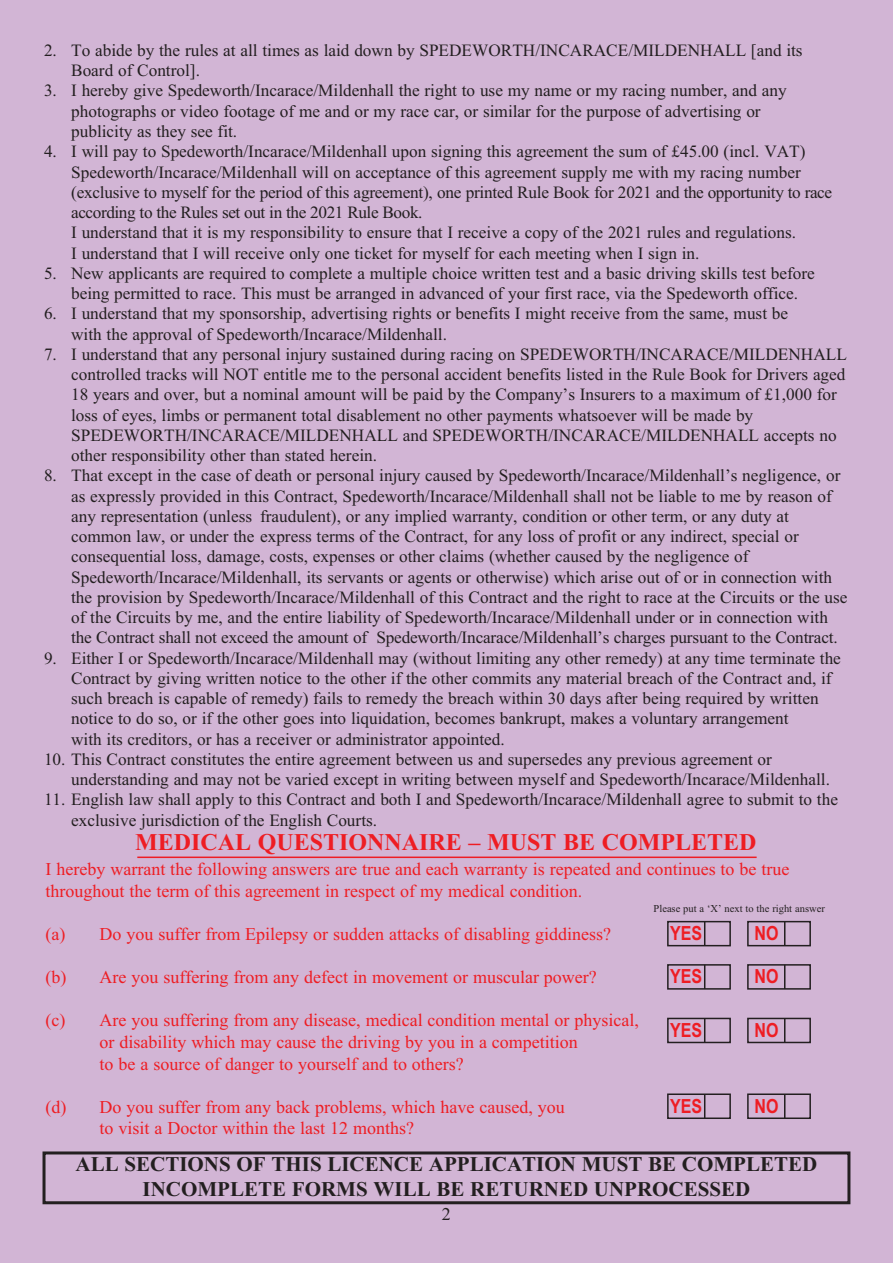
<style>
.page{position:relative;width:893px;height:1263px;background:#d2b5d5}
.page>*{position:absolute;margin:0;border:0;box-sizing:border-box;transform-origin:0 0}
.t1{font:700 24px "Times New Roman";color:#ee1d23}
.t2{font:700 21px/25.2px "Times New Roman";color:#231f20;text-align:center}
.t3{font:700 19.5px "Arial Narrow";color:#ee1d23}
.t4{font:18px/21.6px "Times New Roman";color:#ee1d23}
.t5{font:18px "Times New Roman";color:#231f20}
.t6{font:17.25px/20.2px "Times New Roman";color:#231f20}
.t7{font:10.5px "Times New Roman";color:#231f20}
</style>
<div class="page">
<div style="left:667px;top:921px;width:64px;height:25px;border:2px solid #231f20"></div>
<svg style="left:704px;top:921px;width:1px;height:25px"></svg>
<div style="left:747px;top:921px;width:64px;height:25px;border:2px solid #231f20"></div>
<svg style="left:784px;top:921px;width:1px;height:25px"></svg>
<div style="left:667px;top:964px;width:64px;height:26px;border:2px solid #231f20"></div>
<svg style="left:704px;top:965px;width:1px;height:24px"></svg>
<div style="left:747px;top:964px;width:64px;height:26px;border:2px solid #231f20"></div>
<svg style="left:784px;top:965px;width:1px;height:24px"></svg>
<div style="left:667px;top:1018px;width:64px;height:25px;border:2px solid #231f20"></div>
<svg style="left:704px;top:1018px;width:1px;height:24px"></svg>
<div style="left:747px;top:1018px;width:64px;height:25px;border:2px solid #231f20"></div>
<svg style="left:784px;top:1018px;width:1px;height:24px"></svg>
<div style="left:667px;top:1093px;width:64px;height:26px;border:2px solid #231f20"></div>
<svg style="left:704px;top:1094px;width:1px;height:24px"></svg>
<div style="left:747px;top:1093px;width:64px;height:26px;border:2px solid #231f20"></div>
<svg style="left:784px;top:1094px;width:1px;height:24px"></svg>
<hr style="left:137px;top:856px;width:620px;height:2px;background:#ee1d23">
<div style="left:43px;top:1151px;width:807px;height:53px;border:3px solid #231f20"></div>
<p class="t6" style="left:71px;top:42px;width:733px;text-indent:-27px">2. To abide by the rules at all times as laid down by SPEDEWORTH/INCARACE/MILDENHALL [and its<br>Board of Control].</p>
<p class="t6" style="left:71px;top:82px;width:717px;text-indent:-27px">3. I hereby give Spedeworth/Incarace/Mildenhall the right to use my name or my racing number, and any photographs or video footage of me and or my race car, or similar for the purpose of advertising or publicity as they see fit.</p>
<p class="t6" style="left:71px;top:143px;width:762px;text-indent:-27px">4. I will pay to Spedeworth/Incarace/Mildenhall upon signing this agreement the sum of £45.00 (incl. VAT)<br>Spedeworth/Incarace/Mildenhall will on acceptance of this agreement supply me with my racing number (exclusive to myself for the period of this agreement), one printed Rule Book for 2021 and the opportunity to race according to the Rules set out in the 2021 Rule Book.<br>I understand that it is my responsibility to ensure that I receive a copy of the 2021 rules and regulations.<br>I understand that I will receive only one ticket for myself for each meeting when I sign in.</p>
<p class="t6" style="left:44px;top:264px;width:772px;text-align:center">5. New applicants are required to complete a multiple choice written test and a basic driving skills test before being permitted to race. This must be arranged in advanced of your first race, via the Spedeworth office.</p>
<p class="t6" style="left:71px;top:305px;width:718px;text-indent:-27px">6. I understand that my sponsorship, advertising rights or benefits I might receive from the same, must be with the approval of Spedeworth/Incarace/Mildenhall.</p>
<p class="t6" style="left:71px;top:345px;width:777px;text-indent:-27px">7. I understand that any personal injury sustained during racing on SPEDEWORTH/INCARACE/MILDENHALL controlled tracks will NOT entitle me to the personal accident benefits listed in the Rule Book for Drivers aged 18 years and over, but a nominal amount will be paid by the Company’s Insurers to a maximum of £1,000 for loss of eyes, limbs or permanent total disablement no other payments whatsoever will be made by SPEDEWORTH/INCARACE/MILDENHALL and SPEDEWORTH/INCARACE/MILDENHALL accepts no other responsibility other than stated herein.</p>
<p class="t6" style="left:71px;top:467px;width:778px;text-indent:-27px">8. That except in the case of death or personal injury caused by Spedeworth/Incarace/Mildenhall’s negligence, or as expressly provided in this Contract, Spedeworth/Incarace/Mildenhall shall not be liable to me by reason of any representation (unless fraudulent), or any implied warranty, condition or other term, or any duty at common law, or under the express terms of the Contract, for any loss of profit or any indirect, special or consequential loss, damage, costs, expenses or other claims (whether caused by the negligence of Spedeworth/Incarace/Mildenhall, its servants or agents or otherwise) which arise out of or in connection with the provision by Spedeworth/Incarace/Mildenhall of this Contract and the right to race at the Circuits or the use of the Circuits by me, and the entire liability of Spedeworth/Incarace/Mildenhall under or in connection with the Contract shall not exceed the amount of Spedeworth/Incarace/Mildenhall’s charges pursuant to the Contract.</p>
<p class="t6" style="left:71px;top:649px;width:771px;text-indent:-27px">9. Either I or Spedeworth/Incarace/Mildenhall may (without limiting any other remedy) at any time terminate the Contract by giving written notice to the other if the other commits any material breach of the Contract and, if such breach is capable of remedy) fails to remedy the breach within 30 days after being required by written notice to do so, or if the other goes into liquidation, becomes bankrupt, makes a voluntary arrangement<br>with its creditors, or has a receiver or administrator appointed.</p>
<p class="t6" style="left:71px;top:750px;width:760px;text-indent:-27px">10. This Contract constitutes the entire agreement between us and supersedes any previous agreement or understanding and may not be varied except in writing between myself and Spedeworth/Incarace/Mildenhall.</p>
<p class="t6" style="left:71px;top:791px;width:768px;text-indent:-27px">11. English law shall apply to this Contract and both I and Spedeworth/Incarace/Mildenhall agree to submit to the exclusive jurisdiction of the English Courts.</p>
<h1 class="t1" style="left:135px;top:834px;width:623px">MEDICAL QUESTIONNAIRE – MUST BE COMPLETED</h1>
<p class="t4" style="left:46px;top:860px;width:745px">I hereby warrant the following answers are true and each warranty is repeated and continues to be true throughout the term of this agreement in respect of my medical condition.</p>
<p class="t4" style="left:46px;top:925px;width:567px">(a) Do you suffer from Epilepsy or sudden attacks of disabling giddiness?</p>
<p class="t4" style="left:46px;top:968px;width:553px">(b) Are you suffering from any defect in movement or muscular power?</p>
<p class="t4" style="left:100px;top:1011px;width:541px;text-indent:-54px">(c) Are you suffering from any disease, medical condition mental or physical, or disability which may cause the driving by you in a competition<br>to be a source of danger to yourself and to others?</p>
<p class="t4" style="left:100px;top:1098px;width:467px;text-indent:-54px">(d) Do you suffer from any back problems, which have caused, you to visit a Doctor within the last 12 months?</p>
<p class="t7" style="left:654px;top:904px;width:173px">Please put a ‘X’ next to the right answer</p>
<p class="t3" style="left:670px;top:922px;width:33px">YES</p>
<p class="t3" style="left:754px;top:922px;width:25px">NO</p>
<p class="t3" style="left:670px;top:965px;width:33px">YES</p>
<p class="t3" style="left:754px;top:965px;width:25px">NO</p>
<p class="t3" style="left:670px;top:1019px;width:33px">YES</p>
<p class="t3" style="left:754px;top:1019px;width:25px">NO</p>
<p class="t3" style="left:670px;top:1094px;width:33px">YES</p>
<p class="t3" style="left:754px;top:1094px;width:25px">NO</p>
<p class="t2" style="left:76px;top:1153px;width:743px">ALL SECTIONS OF THIS LICENCE APPLICATION MUST BE COMPLETED<br>INCOMPLETE FORMS WILL BE RETURNED UNPROCESSED</p>
<p class="t5" style="left:442px;top:1208px;width:10px">2</p>
</div>
